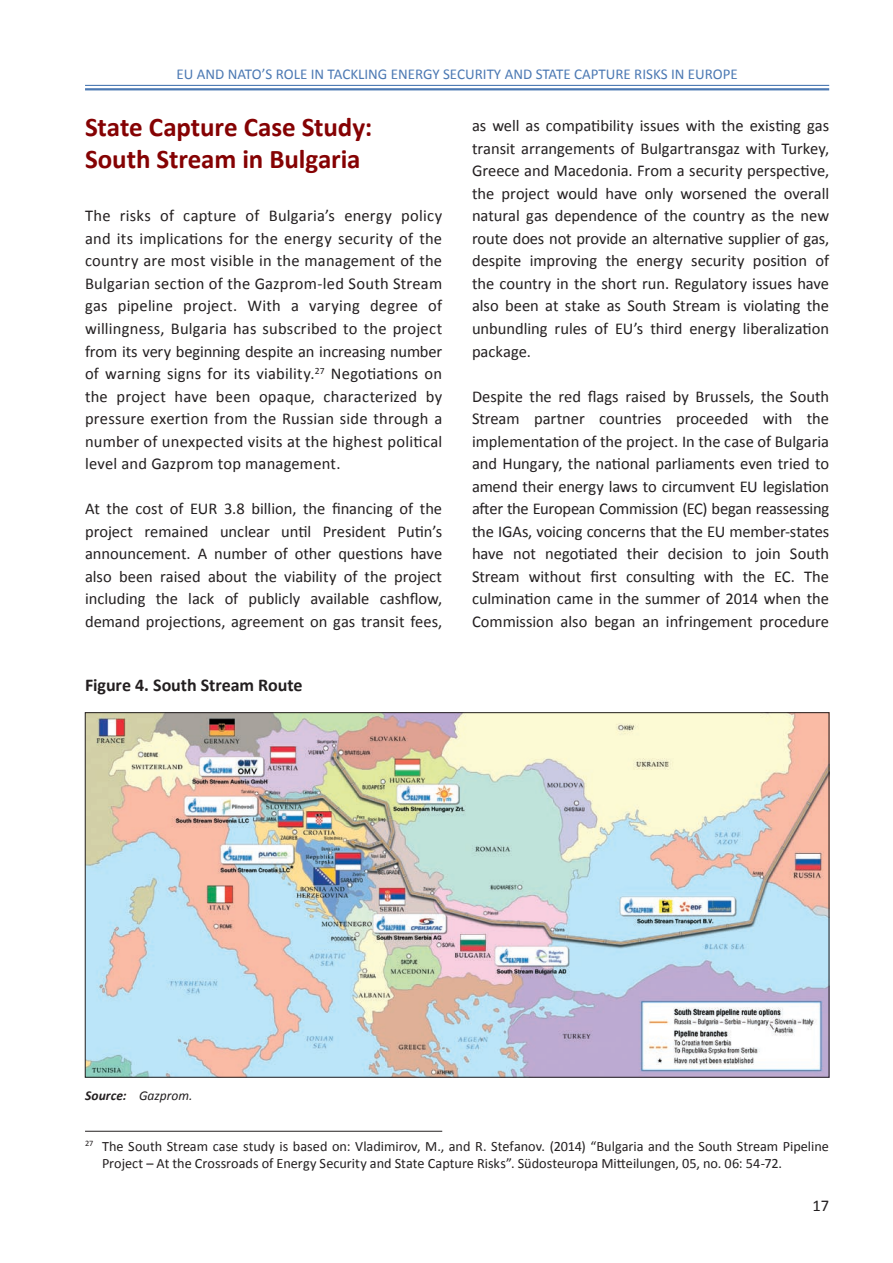
<style>
.page{position:relative;width:893px;height:1263px;background:#fff}
.page>*{position:absolute;margin:0;border:0;box-sizing:border-box;transform-origin:0 0}
.t1{font:700 27px/32.4px "Calibri";letter-spacing:-.005em;color:#850203}
.t2{font:700 18px "Calibri";letter-spacing:-.005em;color:#231f20}
.t3{font:16.5px/22.5px "Calibri";color:#231f20;text-align:justify}
.t4{font:15px "Calibri";color:#4c79b3}
.t5{font:14.25px/17.1px "Calibri";color:#231f20}
.t6{font:italic 13.5px "Calibri";letter-spacing:.005em;color:#231f20}
.s1{font-weight:700}
</style>
<div class="page">
<hr style="left:85px;top:85px;width:744px;height:1px;background:#4c79b3">
<hr style="left:85px;top:88px;width:744px;height:2px;background:#4c79b3">
<hr style="left:85px;top:1131px;width:357px;height:1px;background:#231f20">
<img style="left:87px;top:714px;width:740px;height:361px">
<p class="t4" style="left:176px;top:65px;width:31px">EU and</p>
<p class="t4" style="left:228px;top:65px;width:231px">NATO’s Role in Tackling Energy Secur</p>
<p class="t4" style="left:483px;top:65px;width:32px">ity and</p>
<p class="t4" style="left:536px;top:65px;width:15px">State</p>
<p class="t4" style="left:574px;top:65px;width:17px">Capture</p>
<p class="t4" style="left:634px;top:65px;width:71px">Risks in Europe</p>
<h1 class="t1" style="left:85px;top:109px;width:289px">State Capture Case Study:<br>South Stream in Bulgaria</h1>
<p class="t3" style="left:85px;top:204px;width:359px">The risks of capture of Bulgaria’s energy policy and its implications for the energy security of the country are most visible in the management of the Bulgarian section of the Gazprom-led South Stream gas pipeline project. With a varying degree of willingness, Bulgaria has subscribed to the project from its very beginning despite an increasing number of warning signs for its viability.<sup>27</sup> Negotiations on the project have been opaque, characterized by pressure exertion from the Russian side through a number of unexpected visits at the highest political level and Gazprom top management.</p>
<p class="t3" style="left:85px;top:497px;width:359px">At the cost of EUR 3.8 billion, the financing of the project remained unclear until President Putin’s announcement. A number of other questions have also been raised about the viability of the project including the lack of publicly available cashflow, demand projections, agreement on gas transit fees,</p>
<p class="t4" style="left:542px;top:65px;width:7px">t</p>
<p class="t3" style="left:472px;top:114px;width:359px">as well as compatibility issues with the existing gas transit arrangements of Bulgartransgaz with Turkey, Greece and Macedonia. From a security perspective, the project would have only worsened the overall natural gas dependence of the country as the new route does not provide an alternative supplier of gas, despite improving the energy security position of the country in the short run. Regulatory issues have also been at stake as South Stream is violating the unbundling rules of EU’s third energy liberalization package.</p>
<p class="t3" style="left:472px;top:384px;width:359px">Despite the red flags raised by Brussels, the South Stream partner countries proceeded with the implementation of the project. I n the case of Bulgaria and Hungary, the national parliaments even tried to amend their energy laws to circumvent EU legislation after the European Commission (EC) began reassessing the IGAs, voicing concerns that the EU member-states have not negotiated their decision to join South Stream without first consulting with the EC. The culmination came in the summer of 2014 when the Commission also began an infringement procedure</p>
<p class="t2" style="left:85px;top:674px;width:219px">Figure 4. South Stream Route</p>
<p class="t6" style="left:85px;top:1087px;width:109px"><span class="s1">Source:</span> Gazprom.</p>
<p class="t5" style="left:102px;top:1137px;width:728px;text-indent:-17px"><sup>27</sup> The South Stream case study is based on: Vladimirov, M., and R. Stefanov. (2014) “Bulgaria and the South Stream Pipeline<br>Project – At the Crossroads of Energy Security and State Capture Risks”. Südosteuropa Mitteilungen, 05, no. 06: 54-72.</p>
<p class="t3" style="left:812px;top:1194px;width:18px">17</p>
</div>
